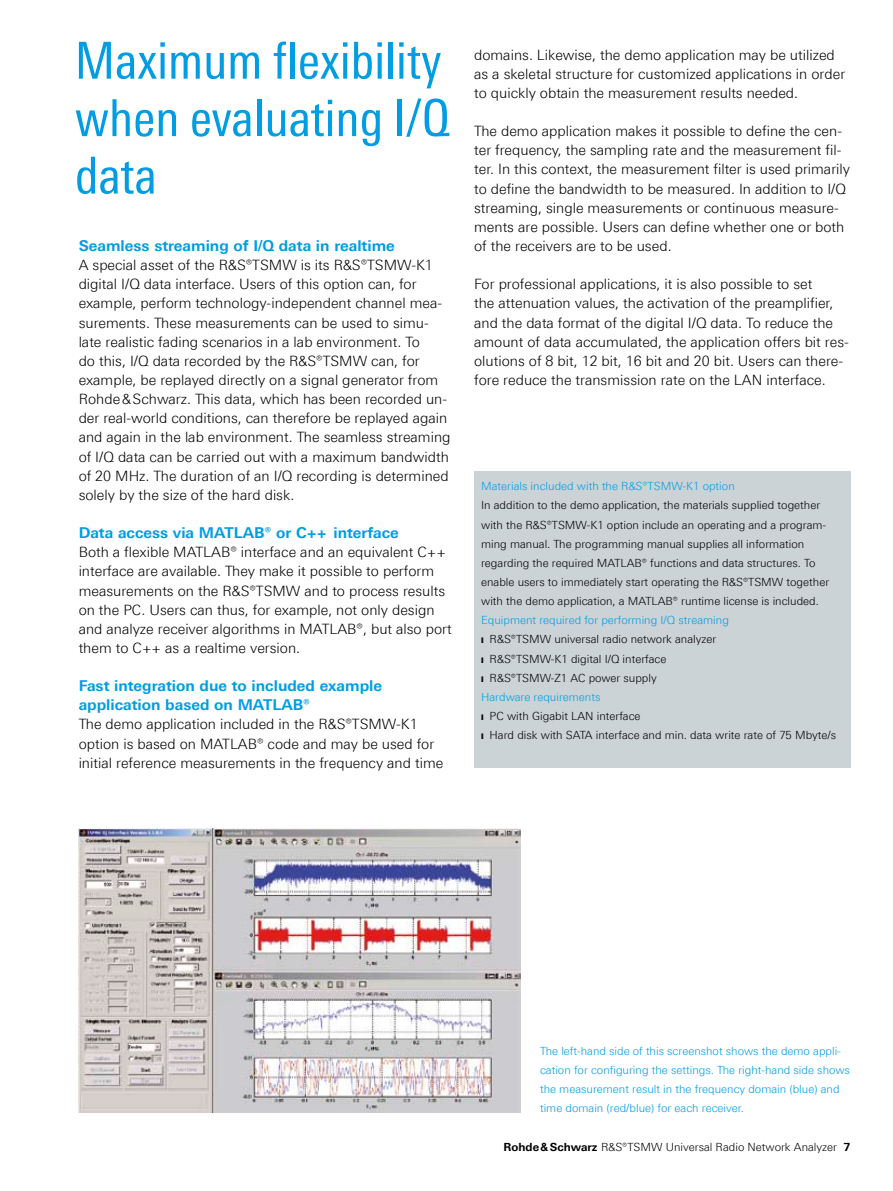
<style>
.page{position:relative;width:893px;height:1191px;background:#fff}
.page>*{position:absolute;margin:0;border:0;box-sizing:border-box;transform-origin:0 0}
.t1{font:51px/57.4px "Linotype Univers 420 Cn";color:#009de2}
.t2{font:700 15px/19.2px "Linotype Univers 630";color:#009de2}
.t3{font:300 14.25px/19.2px "Linotype Univers 330";color:#000}
.t4{font:300 11.25px/19.2px "Linotype Univers 330";color:#000}
.t5{font:300 11.25px/19.2px "Linotype Univers 330";color:#009de2}
.s1{font-family:"Linotype Univers 630";font-weight:700}
</style>
<div class="page">
<img style="left:79px;top:828px;width:442px;height:284px">
<div style="left:474px;top:471px;width:376px;height:296px;background:#cbd3d7"></div>
<h1 class="t1" style="left:75px;top:31px;width:377px">Maximum flexibility when evaluating I/Q data</h1>
<p class="t2" style="left:79px;top:236px;width:318px">Seamless streaming of I/Q data in realtime</p>
<p class="t3" style="left:79px;top:255px;width:373px">A special asset of the R&amp;S®TSMW is its R&amp;S®TSMW-K1 digital I/Q data interface. Users of this option can, for example, perform technology-independent channel mea&shy;surements. These measurements can be used to simu&shy;late realistic fading scenarios in a lab environment. To<br>do this, I/Q data recorded by the R&amp;S®TSMW can, for example, be replayed directly on a signal generator from Rohde&amp;Schwarz. This data, which has been recorded un&shy;der real-world conditions, can therefore be replayed again and again in the lab environment. The seamless streaming of I/Q data can be carried out with a maximum bandwidth of 20 MHz. The duration of an I/Q recording is determined solely by the size of the hard disk.</p>
<p class="t2" style="left:79px;top:523px;width:322px">Data access via MATLAB® or C++ interface</p>
<p class="t3" style="left:79px;top:542px;width:374px">Both a flexible MATLAB® interface and an equivalent C++ interface are available. They make it possible to perform measurements on the R&amp;S®TSMW and to process results on the PC. Users can thus, for example, not only design and analyze receiver algorithms in MATLAB®, but also port them to C++ as a realtime version.</p>
<p class="t2" style="left:79px;top:676px;width:305px">Fast integration due to included example application based on MATLAB®</p>
<p class="t3" style="left:79px;top:714px;width:366px">The demo application included in the R&amp;S®TSMW-K1 option is based on MATLAB® code and may be used for initial reference measurements in the frequency and time</p>
<p class="t3" style="left:474px;top:45px;width:373px">domains. Likewise, the demo application may be utilized as a skeletal structure for customized applications in order to quickly obtain the measurement results needed.</p>
<p class="t3" style="left:474px;top:121px;width:377px">The demo application makes it possible to define the cen&shy;ter frequency, the sampling rate and the measurement fil&shy;ter. In this context, the measurement filter is used primarily to define the bandwidth to be measured. In addition to I/Q streaming, single measurements or continuous measure&shy;ments are possible. Users can define whether one or both of the receivers are to be used.</p>
<p class="t3" style="left:474px;top:274px;width:376px">For professional applications, it is also possible to set<br>the attenuation values, the activation of the preamplifier, and the data format of the digital I/Q data. To reduce the amount of data accumulated, the application offers bit res&shy;olutions of 8 bit, 12 bit, 16 bit and 20 bit. Users can there&shy;fore reduce the transmission rate on the LAN interface.</p>
<p class="t5" style="left:481px;top:476px;width:255px">Materials included with the R&amp;S®TSMW-K1 option</p>
<p class="t4" style="left:481px;top:495px;width:350px">In addition to the demo application, the materials supplied together with the R&amp;S®TSMW-K1 option include an operating and a program&shy;ming manual. The programming manual supplies all information regarding the required MATLAB® functions and data structures. To enable users to immediately start operating the R&amp;S®TSMW together with the demo application, a MATLAB® runtime license is included.</p>
<p class="t5" style="left:481px;top:610px;width:249px">Equipment required for performing I/Q streaming</p>
<p class="t4" style="left:481px;top:629px;width:237px">❙ R&amp;S®TSMW universal radio network analyzer ❙ R&amp;S®TSMW-K1 digital I/Q interface<br>❙ R&amp;S®TSMW-Z1 AC power supply</p>
<p class="t5" style="left:481px;top:687px;width:121px">Hardware requirements</p>
<p class="t4" style="left:481px;top:706px;width:357px">❙ PC with Gigabit LAN interface<br>❙ Hard disk with SATA interface and min. data write rate of 75 Mbyte/s</p>
<p class="t5" style="left:540px;top:1041px;width:311px">The left-hand side of this screenshot shows the demo appli&shy;cation for configuring the settings. The right-hand side shows the measurement result in the frequency domain (blue) and time domain (red/blue) for each receiver.</p>
<p class="t4" style="left:503px;top:1136px;width:348px"><span class="s1">Rohde&amp;Schwarz</span> R&amp;S®TSMW Universal Radio Network Analyzer <span class="s1">7</span></p>
</div>
